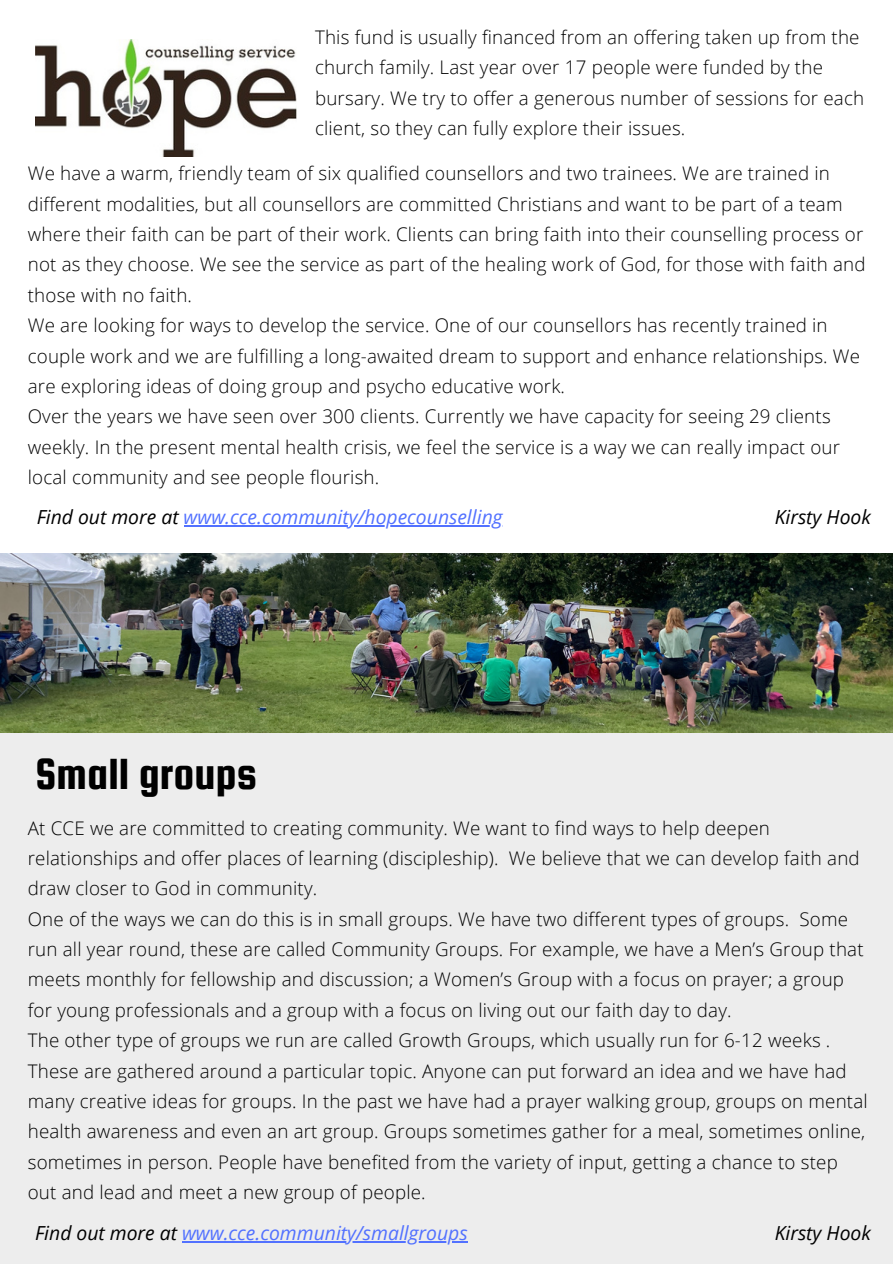
<style>
.page{position:relative;width:893px;height:1264px;background:#fff}
.page>*{position:absolute;margin:0;border:0;box-sizing:border-box;transform-origin:0 0}
.t1{font:46.65px "Squada One";color:#000}
.t2{font:italic 19.35px "Open Sans";color:#5271ff}
.t3{font:italic 19.35px "Open Sans";color:#000}
.t4{font:300 18.75px/30.3px "Open Sans";letter-spacing:.01em;color:#000}
.s1{color:#000}
</style>
<div class="page">
<div style="left:0;top:553px;width:892px;height:710px;background:#ededed"></div>
<img style="left:35px;top:39px;width:261px;height:117px">
<img style="left:0;top:553px;width:892px;height:179px">
<hr style="left:184px;top:525px;width:318px;height:1px;background:#5271ff">
<hr style="left:182px;top:1241px;width:285px;height:1px;background:#5271ff">
<p class="t4" style="left:315px;top:21px;width:550px">This fund is usually financed from an offering taken up from the church family. Last year over 17 people were funded by the bursary. We try to offer a generous number of sessions for each client, so they can fully explore their issues.</p>
<p class="t4" style="left:28px;top:158px;width:839px">We have a warm, friendly team of six qualified counsellors and two trainees. We are trained in different modalities, but all counsellors are committed Christians and want to be part of a team where their faith can be part of their work. Clients can bring faith into their counselling process or not as they choose. We see the service as part of the healing work of God, for those with faith and those with no faith.<br>We are looking for ways to develop the service. One of our counsellors has recently trained in couple work and we are fulfilling a long-awaited dream to support and enhance relationships. We are exploring ideas of doing group and psycho educative work.<br>Over the years we have seen over 300 clients. Currently we have capacity for seeing 29 clients weekly. In the present mental health crisis, we feel the service is a way we can really impact our local community and see people flourish.</p>
<p class="t2" style="left:37px;top:503px;width:467px"><span class="s1">Find out more at</span> www.cce.community/hopecounselling</p>
<h1 class="t1" style="left:35px;top:749px;width:223px">Small groups</h1>
<p class="t3" style="left:774px;top:503px;width:98px">Kirsty Hook</p>
<p class="t4" style="left:28px;top:812px;width:841px">At CCE we are committed to creating community. We want to find ways to help deepen relationships and offer places of learning (discipleship). We believe that we can develop faith and draw closer to God in community.<br>One of the ways we can do this is in small groups. We have two different types of groups. Some run all year round, these are called Community Groups. For example, we have a Men’s Group that meets monthly for fellowship and discussion; a Women’s Group with a focus on prayer; a group for young professionals and a group with a focus on living out our faith day to day.<br>The other type of groups we run are called Growth Groups, which usually run for 6-12 weeks .<br>These are gathered around a particular topic. Anyone can put forward an idea and we have had many creative ideas for groups. In the past we have had a prayer walking group, groups on mental health awareness and even an art group. Groups sometimes gather for a meal, sometimes online, sometimes in person. People have benefited from the variety of input, getting a chance to step out and lead and meet a new group of people.</p>
<p class="t2" style="left:35px;top:1219px;width:434px"><span class="s1">Find out more at</span> www.cce.community/smallgroups</p>
<p class="t3" style="left:774px;top:1219px;width:98px">Kirsty Hook</p>
</div>
